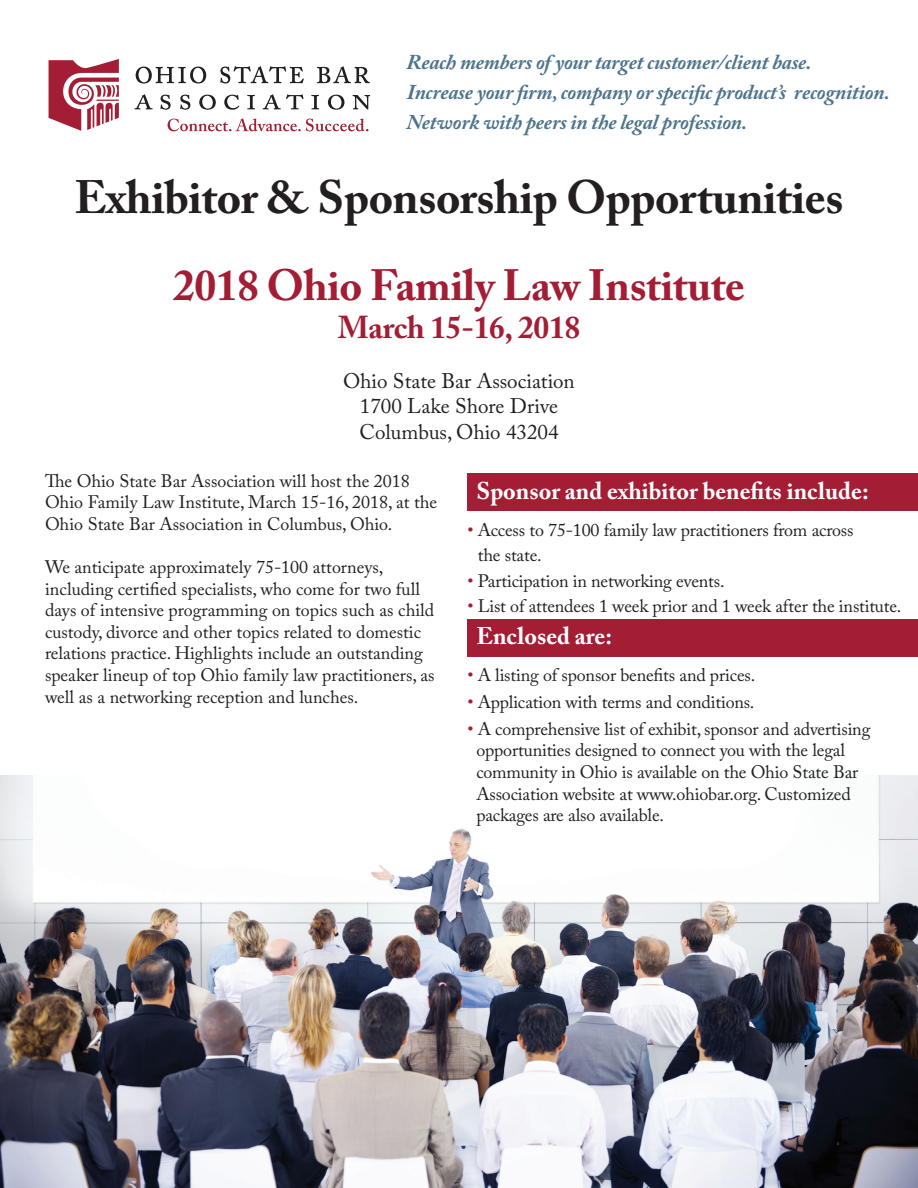
<style>
.page{position:relative;width:918px;height:1188px;background:#fff}
.page>*{position:absolute;margin:0;border:0;box-sizing:border-box;transform-origin:0 0}
.t1{font:700 46.5px "Adobe Caslon Pro";letter-spacing:-.01em;color:#231f20}
.t2{font:700 43.5px "Adobe Caslon Pro";letter-spacing:-.01em;color:#a31e35}
.t3{font:700 31.5px "Adobe Caslon Pro";letter-spacing:-.01em;color:#a31e35}
.t4{font:700 24px "Adobe Caslon Pro";color:#fff}
.t5{font:italic 700 21px/30px "Adobe Caslon Pro";letter-spacing:-.01em;color:#4d748b}
.t6{font:21px/25.2px "Adobe Caslon Pro";color:#231f20;text-align:center}
.t7{font:18px/21.6px "Adobe Caslon Pro";letter-spacing:-.005em;color:#231f20}
.s1{color:#a31e35}
</style>
<div class="page">
<img style="left:0;top:775px;width:918px;height:413px">
<div style="left:467px;top:473px;width:451px;height:38px;background:#a31e35"></div>
<div style="left:467px;top:619px;width:451px;height:38px;background:#a31e35"></div>
<svg style="left:48px;top:59px;width:71px;height:72px"></svg>
<svg style="left:136px;top:67px;width:70px;height:17px"></svg>
<svg style="left:220px;top:66px;width:84px;height:18px"></svg>
<svg style="left:317px;top:66px;width:53px;height:17px"></svg>
<svg style="left:135px;top:94px;width:18px;height:15px"></svg>
<svg style="left:160px;top:95px;width:11px;height:15px"></svg>
<svg style="left:180px;top:95px;width:10px;height:15px"></svg>
<svg style="left:199px;top:95px;width:17px;height:15px"></svg>
<svg style="left:224px;top:95px;width:15px;height:15px"></svg>
<svg style="left:247px;top:95px;width:8px;height:14px"></svg>
<svg style="left:263px;top:94px;width:41px;height:15px"></svg>
<svg style="left:311px;top:95px;width:8px;height:14px"></svg>
<svg style="left:328px;top:95px;width:16px;height:15px"></svg>
<svg style="left:353px;top:95px;width:17px;height:15px"></svg>
<svg style="left:168px;top:118px;width:200px;height:13px"></svg>
<p class="t5" style="left:407px;top:47px;width:484px">Reach members of your target customer/client base.<br>Increase your firm, company or specific product’s recognition.<br>Network with peers in the legal profession.</p>
<h1 class="t1" style="left:75px;top:170px;width:770px">Exhibitor &amp; Sponsorship Opportunities</h1>
<h2 class="t2" style="left:173px;top:260px;width:573px">2018 Ohio Family Law Institute</h2>
<h3 class="t3" style="left:338px;top:309px;width:244px">March 15-16, 2018</h3>
<p class="t6" style="left:343px;top:368px;width:233px">Ohio State Bar Association<br>1700 Lake Shore Drive<br>Columbus, Ohio 43204</p>
<p class="t7" style="left:45px;top:470px;width:394px">The Ohio State Bar Association will host the 2018<br>Ohio Family Law Institute, March 15-16, 2018, at the<br>Ohio State Bar Association in Columbus, Ohio.</p>
<p class="t7" style="left:45px;top:556px;width:391px">We anticipate approximately 75-100 attorneys, including certified specialists, who come for two full days of intensive programming on topics such as child custody, divorce and other topics related to domestic relations practice. Highlights include an outstanding speaker lineup of top Ohio family law practitioners, as well as a networking reception and lunches.</p>
<h3 class="t4" style="left:476px;top:476px;width:394px">Sponsor and exhibitor benefits include:</h3>
<p class="t7" style="left:478px;top:517px;width:377px;line-height:25.5px;text-indent:-11px"><span class="s1">•</span> Access to 75-100 family law practitioners from across the state.</p>
<p class="t7" style="left:467px;top:570px;width:259px"><span class="s1">•</span> Participation in networking events.</p>
<p class="t7" style="left:467px;top:595px;width:436px"><span class="s1">•</span> List of attendees 1 week prior and 1 week after the institute.</p>
<h3 class="t4" style="left:476px;top:622px;width:137px">Enclosed are:</h3>
<p class="t7" style="left:467px;top:664px;width:289px"><span class="s1">•</span> A listing of sponsor benefits and prices.</p>
<p class="t7" style="left:467px;top:691px;width:289px"><span class="s1">•</span> Application with terms and conditions.</p>
<p class="t7" style="left:476px;top:718px;width:396px;text-indent:-9px"><span class="s1">•</span> A comprehensive list of exhibit, sponsor and advertising opportunities designed to connect you with the legal community in Ohio is available on the Ohio State Bar Association website at www.ohiobar.org. Customized packages are also available.</p>
</div>
